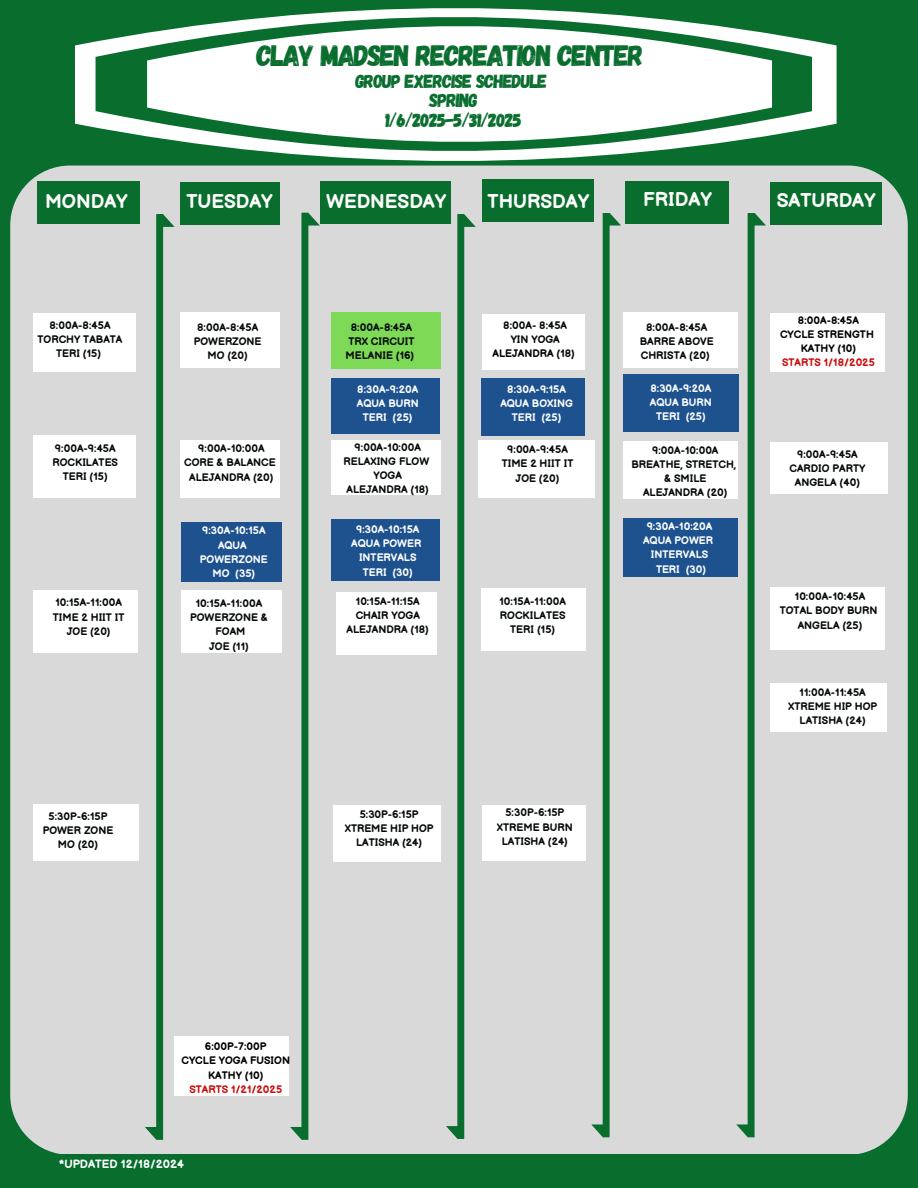
<style>
.page{position:relative;width:918px;height:1188px;background:#096d2e}
.page>*{position:absolute;margin:0;border:0;box-sizing:border-box;transform-origin:0 0}
.t1{font:29.4px "Gagalin";letter-spacing:-.05em;color:#096d2e}
.t2{font:700 19.5px "Balsamiq Sans";color:#fdfdfc}
.t3{font:18.9px/19.2px "Gagalin";letter-spacing:-.05em;color:#096d2e;text-align:center}
.t4{font:700 11.7px "Balsamiq Sans";color:#fff}
.t5{font:700 10.65px "Balsamiq Sans";color:#05090a}
.t6{font:700 10.65px "Balsamiq Sans";color:#fff}
.t7{font:700 10.65px "Balsamiq Sans";color:#000}
.t8{font:700 10.65px "Balsamiq Sans";color:#ca0d0c}
.s1{color:#05090a}
</style>
<div class="page">
<svg style="left:75px;top:8px;width:762px;height:153px"></svg>
<svg style="left:98px;top:16px;width:735px;height:120px;fill:#fff"></svg>
<div style="left:10px;top:166px;width:898px;height:988px;background:#d9d9d9;border-radius:60px"></div>
<div style="left:33px;top:313px;width:103px;height:59px;background:#fff"></div>
<div style="left:33px;top:804px;width:105px;height:57px;background:#fff"></div>
<div style="left:331px;top:313px;width:109px;height:56px;background:#7ed957"></div>
<div style="left:624px;top:313px;width:114px;height:55px;background:#fff"></div>
<div style="left:332px;top:520px;width:108px;height:61px;background:#1d528f"></div>
<div style="left:623px;top:518px;width:115px;height:59px;background:#1d528f"></div>
<div style="left:38px;top:181px;width:102px;height:43px;background:#096d2e"></div>
<svg style="left:591px;top:213px;width:30px;height:924px"></svg>
<svg style="left:145px;top:214px;width:30px;height:926px"></svg>
<div style="left:181px;top:440px;width:99px;height:57px;background:#fff"></div>
<div style="left:623px;top:441px;width:115px;height:57px;background:#fff"></div>
<div style="left:181px;top:183px;width:99px;height:42px;background:#096d2e"></div>
<div style="left:482px;top:180px;width:112px;height:42px;background:#096d2e"></div>
<div style="left:321px;top:182px;width:130px;height:42px;background:#096d2e"></div>
<div style="left:625px;top:181px;width:104px;height:43px;background:#096d2e"></div>
<div style="left:770px;top:442px;width:118px;height:52px;background:#fff"></div>
<div style="left:33px;top:435px;width:103px;height:62px;background:#fff"></div>
<div style="left:332px;top:378px;width:108px;height:56px;background:#1d528f"></div>
<div style="left:770px;top:587px;width:115px;height:62px;background:#fff"></div>
<div style="left:624px;top:375px;width:115px;height:57px;background:#1d528f"></div>
<div style="left:333px;top:806px;width:107px;height:56px;background:#fff"></div>
<div style="left:482px;top:806px;width:103px;height:55px;background:#fff"></div>
<div style="left:331px;top:440px;width:109px;height:55px;background:#fff"></div>
<div style="left:482px;top:314px;width:103px;height:55px;background:#fff"></div>
<svg style="left:290px;top:213px;width:30px;height:927px"></svg>
<svg style="left:446px;top:214px;width:30px;height:925px"></svg>
<div style="left:770px;top:683px;width:117px;height:49px;background:#fff"></div>
<div style="left:481px;top:378px;width:104px;height:58px;background:#1d528f"></div>
<div style="left:181px;top:313px;width:99px;height:55px;background:#fff"></div>
<svg style="left:96px;top:17px;width:716px;height:134px"></svg>
<svg style="left:147px;top:26px;width:625px;height:116px;fill:#fff"></svg>
<div style="left:181px;top:522px;width:100px;height:59px;background:#1d528f"></div>
<div style="left:33px;top:590px;width:105px;height:62px;background:#fff"></div>
<div style="left:181px;top:590px;width:100px;height:63px;background:#fff"></div>
<div style="left:481px;top:589px;width:104px;height:62px;background:#fff"></div>
<svg style="left:736px;top:213px;width:30px;height:924px"></svg>
<div style="left:770px;top:182px;width:112px;height:42px;background:#096d2e"></div>
<div style="left:478px;top:440px;width:116px;height:58px;background:#fff"></div>
<div style="left:770px;top:313px;width:115px;height:59px;background:#fff"></div>
<div style="left:175px;top:1036px;width:114px;height:60px;background:#fff"></div>
<div style="left:336px;top:592px;width:101px;height:62px;background:#fff"></div>
<p class="t1" style="left:256px;top:36px;width:389px">CLAY MADSEN RECREATION CENTER</p>
<p class="t3" style="left:355px;top:71px;width:193px">GROUP EXERCISE SCHEDULE<br>SPRING<br>1/6/2025-5/31/2025</p>
<p class="t2" style="left:45px;top:190px;width:84px">MONDAY</p>
<p class="t2" style="left:186px;top:191px;width:88px">TUESDAY</p>
<p class="t2" style="left:326px;top:191px;width:122px">WEDNESDAY</p>
<p class="t2" style="left:488px;top:190px;width:103px">THURSDAY</p>
<p class="t2" style="left:643px;top:188px;width:70px">FRIDAY</p>
<p class="t2" style="left:777px;top:189px;width:101px">SATURDAY</p>
<h1 class="t5" style="left:50px;top:319px;width:62px">8:00A-8:45A</h1>
<h2 class="t5" style="left:38px;top:334px;width:86px">TORCHY TABATA</h2>
<h2 class="t5" style="left:56px;top:348px;width:46px">TERI (15)</h2>
<p class="t5" style="left:197px;top:321px;width:62px">8:00A-8:45A</p>
<p class="t5" style="left:194px;top:335px;width:69px">POWERZONE</p>
<p class="t5" style="left:207px;top:350px;width:42px">MO (20)</p>
<p class="t5" style="left:351px;top:321px;width:63px">8:00A-8:45A</p>
<p class="t5" style="left:348px;top:336px;width:68px">TRX CIRCUIT</p>
<p class="t5" style="left:346px;top:350px;width:70px">MELANIE (16)</p>
<p class="t5" style="left:503px;top:319px;width:65px">8:00A- 8:45A</p>
<p class="t5" style="left:511px;top:334px;width:51px">YIN YOGA</p>
<p class="t7" style="left:493px;top:348px;width:84px">ALEJANDRA <span class="s1">(18)</span></p>
<p class="t5" style="left:646px;top:321px;width:63px">8:00A-8:45A</p>
<p class="t5" style="left:640px;top:335px;width:75px">BARRE ABOVE</p>
<p class="t5" style="left:641px;top:350px;width:70px">CHRISTA (20)</p>
<p class="t7" style="left:798px;top:314px;width:62px">8:00A-8:45A</p>
<p class="t7" style="left:780px;top:329px;width:95px">CYCLE STRENGTH</p>
<p class="t7" style="left:801px;top:343px;width:57px">KATHY (10)</p>
<p class="t8" style="left:782px;top:357px;width:94px">STARTS 1/18/2025</p>
<p class="t5" style="left:55px;top:442px;width:62px">9:00A-9:45A</p>
<p class="t5" style="left:52px;top:457px;width:67px">ROCKILATES</p>
<p class="t5" style="left:63px;top:471px;width:46px">TERI (15)</p>
<p class="t5" style="left:198px;top:443px;width:68px">9:00A-10:00A</p>
<p class="t5" style="left:184px;top:457px;width:93px">CORE &amp; BALANCE</p>
<p class="t5" style="left:189px;top:471px;width:86px">ALEJANDRA (20)</p>
<p class="t6" style="left:357px;top:383px;width:62px">8:30A-9:20A</p>
<p class="t6" style="left:357px;top:397px;width:63px">AQUA BURN</p>
<p class="t6" style="left:363px;top:411px;width:51px">TERI (25)</p>
<p class="t5" style="left:355px;top:441px;width:68px">9:00A-10:00A</p>
<p class="t5" style="left:343px;top:455px;width:87px">RELAXING FLOW</p>
<p class="t5" style="left:374px;top:469px;width:30px">YOGA</p>
<p class="t5" style="left:347px;top:484px;width:84px">ALEJANDRA (18)</p>
<p class="t6" style="left:507px;top:383px;width:60px">8:30A-9:15A</p>
<p class="t6" style="left:500px;top:397px;width:74px">AQUA BOXING</p>
<p class="t6" style="left:512px;top:411px;width:51px">TERI (25)</p>
<p class="t5" style="left:507px;top:444px;width:62px">9:00A-9:45A</p>
<p class="t5" style="left:502px;top:458px;width:73px">TIME 2 HIIT IT</p>
<p class="t5" style="left:516px;top:472px;width:45px">JOE (20)</p>
<p class="t6" style="left:650px;top:382px;width:62px">8:30A-9:20A</p>
<p class="t6" style="left:650px;top:396px;width:63px">AQUA BURN</p>
<p class="t6" style="left:656px;top:411px;width:51px">TERI (25)</p>
<p class="t5" style="left:652px;top:444px;width:68px">9:00A-10:00A</p>
<p class="t5" style="left:631px;top:458px;width:106px">BREATHE, STRETCH,</p>
<p class="t5" style="left:664px;top:472px;width:44px">&amp; SMILE</p>
<p class="t5" style="left:643px;top:487px;width:86px">ALEJANDRA (20)</p>
<p class="t5" style="left:797px;top:448px;width:62px">9:00A-9:45A</p>
<p class="t5" style="left:790px;top:462px;width:77px">CARDIO PARTY</p>
<p class="t5" style="left:795px;top:477px;width:67px">ANGELA (40)</p>
<p class="t6" style="left:202px;top:525px;width:65px">9:30A-10:15A</p>
<p class="t6" style="left:218px;top:539px;width:30px">AQUA</p>
<p class="t6" style="left:200px;top:553px;width:69px">POWERZONE</p>
<p class="t6" style="left:213px;top:567px;width:44px">MO (35)</p>
<h2 class="t6" style="left:356px;top:523px;width:65px">9:30A-10:15A</h2>
<h2 class="t6" style="left:351px;top:538px;width:72px">AQUA POWER</h2>
<h2 class="t6" style="left:359px;top:552px;width:59px">INTERVALS</h2>
<h2 class="t6" style="left:363px;top:566px;width:52px">TERI (30)</h2>
<p class="t6" style="left:647px;top:520px;width:67px">9:30A-10:20A</p>
<p class="t6" style="left:643px;top:535px;width:72px">AQUA POWER</p>
<p class="t6" style="left:651px;top:549px;width:59px">INTERVALS</p>
<p class="t6" style="left:656px;top:563px;width:52px">TERI (30)</p>
<p class="t5" style="left:55px;top:597px;width:68px">10:15A-11:00A</p>
<p class="t5" style="left:53px;top:611px;width:73px">TIME 2 HIIT IT</p>
<p class="t5" style="left:67px;top:625px;width:45px">JOE (20)</p>
<p class="t5" style="left:196px;top:598px;width:68px">10:15A-11:00A</p>
<p class="t5" style="left:190px;top:612px;width:79px">POWERZONE &amp;</p>
<p class="t5" style="left:216px;top:626px;width:31px">FOAM</p>
<p class="t5" style="left:209px;top:640px;width:41px">JOE (11)</p>
<p class="t5" style="left:356px;top:595px;width:65px">10:15A-11:15A</p>
<p class="t5" style="left:356px;top:609px;width:66px">CHAIR YOGA</p>
<p class="t5" style="left:347px;top:623px;width:84px">ALEJANDRA (18)</p>
<p class="t5" style="left:499px;top:595px;width:68px">10:15A-11:00A</p>
<p class="t5" style="left:500px;top:609px;width:67px">ROCKILATES</p>
<p class="t5" style="left:510px;top:623px;width:46px">TERI (15)</p>
<p class="t5" style="left:795px;top:591px;width:72px">10:00A-10:45A</p>
<p class="t5" style="left:780px;top:605px;width:99px">TOTAL BODY BURN</p>
<p class="t5" style="left:798px;top:619px;width:66px">ANGELA (25)</p>
<p class="t5" style="left:800px;top:686px;width:68px">11:00A-11:45A</p>
<p class="t5" style="left:788px;top:701px;width:90px">XTREME HIP HOP</p>
<p class="t5" style="left:800px;top:715px;width:68px">LATISHA (24)</p>
<p class="t5" style="left:49px;top:810px;width:60px">5:30P-6:15P</p>
<p class="t5" style="left:43px;top:824px;width:72px">POWER ZONE</p>
<p class="t5" style="left:58px;top:839px;width:42px">MO (20)</p>
<p class="t5" style="left:360px;top:808px;width:60px">5:30P-6:15P</p>
<p class="t5" style="left:345px;top:822px;width:90px">XTREME HIP HOP</p>
<p class="t5" style="left:356px;top:837px;width:68px">LATISHA (24)</p>
<p class="t5" style="left:505px;top:807px;width:60px">5:30P-6:15P</p>
<p class="t5" style="left:497px;top:821px;width:77px">XTREME BURN</p>
<p class="t5" style="left:502px;top:835px;width:68px">LATISHA (24)</p>
<p class="t7" style="left:205px;top:1041px;width:63px">6:00P-7:00P</p>
<p class="t7" style="left:182px;top:1055px;width:110px">CYCLE YOGA FUSION</p>
<p class="t7" style="left:208px;top:1069px;width:57px">KATHY (10)</p>
<p class="t8" style="left:189px;top:1083px;width:94px">STARTS 1/21/2025</p>
<p class="t4" style="left:59px;top:1158px;width:127px">*UPDATED 12/18/2024</p>
</div>
